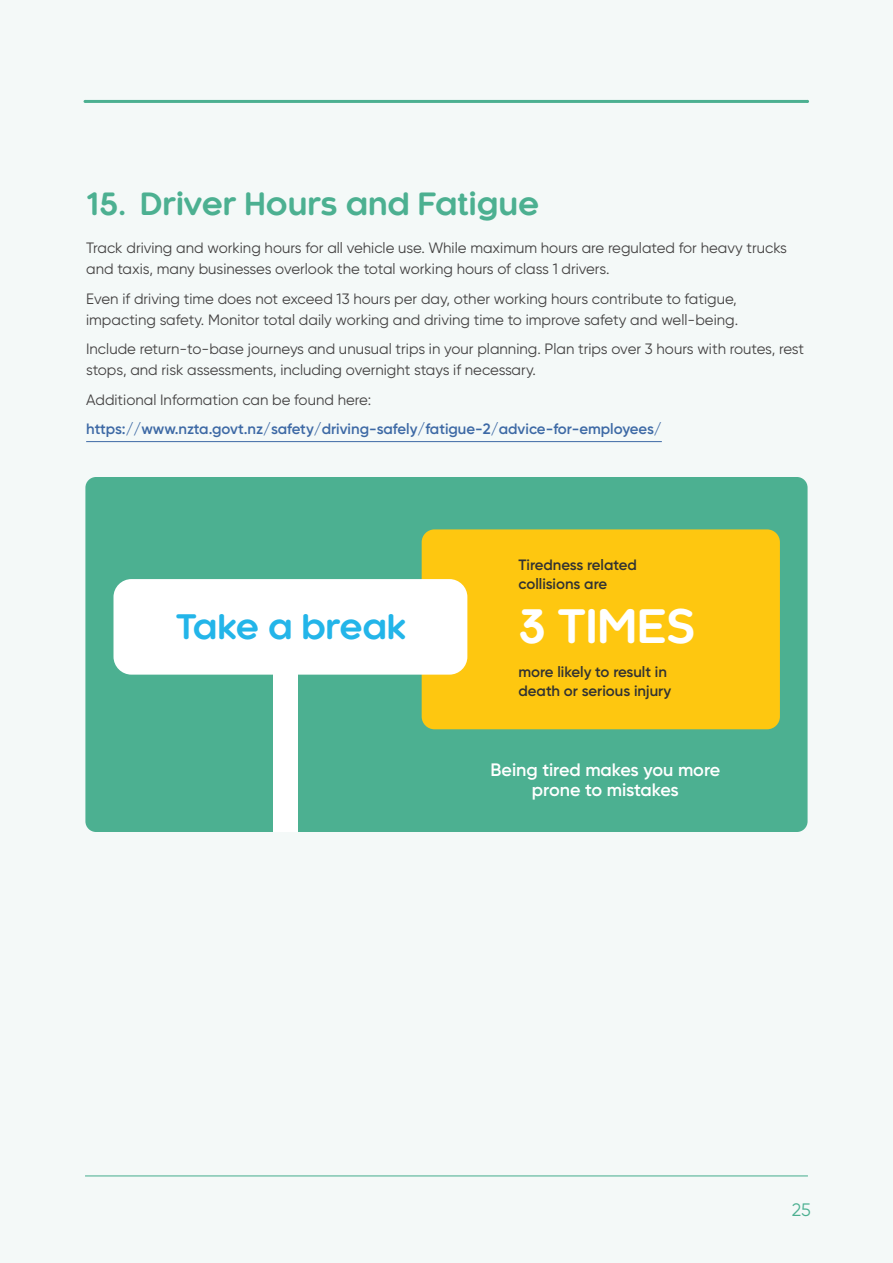
<style>
.page{position:relative;width:893px;height:1263px;background:#f4f9f8}
.page>*{position:absolute;margin:0;border:0;box-sizing:border-box;transform-origin:0 0}
.Heading_A{font:700 45px "Kaleko 105 Round";color:#fff}
.Heading_A-2{font:700 33px "Kaleko 105 Round";letter-spacing:-.01em;color:#23b5e9}
.SUB_1{font:700 30px "Kaleko 105 Round";color:#4cb091}
.SUB2{font:600 18px/19.5px "Gilroy";color:#fff;text-align:center}
.t1{font:18px "Gilroy";color:#4cb091}
.Body{font:15px/21px "Gilroy";color:#434141}
.t2{font:600 15px "Gilroy";color:#3d69a5}
.SUB2-2{font:600 15px/19.5px "Gilroy";color:#313232}
</style>
<div class="page">
<hr style="left:85px;top:100px;width:723px;height:3px;background:#4cb091">
<hr style="left:85px;top:1175px;width:723px;height:1px;background:#4cb091">
<hr style="left:86px;top:441px;width:576px;height:1px;background:#3d69a5">
<div style="left:85px;top:477px;width:722px;height:355px;background:#4cb091;border-radius:11px"></div>
<div style="left:422px;top:529px;width:358px;height:200px;background:#fec710;border-radius:13px"></div>
<div style="left:119px;top:584px;width:343px;height:85px;background:#fff;border-radius:13px"></div>
<div style="left:113px;top:579px;width:354px;height:96px;border:10px solid #fff;border-radius:13px"></div>
<div style="left:273px;top:675px;width:24px;height:157px;background:#fff"></div>
<p class="SUB_1" style="left:86px;top:187px;width:454px">15. Driver Hours and Fatigue</p>
<p class="Body" style="left:86px;top:237px;width:702px">Track driving and working hours for all vehicle use. While maximum hours are regulated for heavy trucks and taxis, many businesses overlook the total working hours of class 1 drivers.</p>
<p class="Body" style="left:86px;top:288px;width:653px">Even if driving time does not exceed 13 hours per day, other working hours contribute to fatigue, impacting safety. Monitor total daily working and driving time to improve safety and well-being.</p>
<p class="Body" style="left:86px;top:338px;width:719px">Include return-to-base journeys and unusual trips in your planning. Plan trips over 3 hours with routes, rest stops, and risk assessments, including overnight stays if necessary.</p>
<p class="Body" style="left:86px;top:389px;width:287px">Additional Information can be found here:</p>
<p class="t2" style="left:86px;top:420px;width:577px">https://www.nzta.govt.nz/safety/driving-safely/fatigue-2/advice-for-employees/</p>
<p class="SUB2-2" style="left:518px;top:554px;width:120px">Tiredness related collisions are</p>
<p class="Heading_A-2" style="left:176px;top:608px;width:231px">Take a break</p>
<p class="Heading_A" style="left:518px;top:601px;width:178px">3 TIMES</p>
<p class="SUB2-2" style="left:518px;top:662px;width:154px">more likely to result in death or serious injury</p>
<p class="SUB2" style="left:490px;top:760px;width:231px">Being tired makes you more prone to mistakes</p>
<p class="t1" style="left:792px;top:1199px;width:21px">25</p>
</div>
